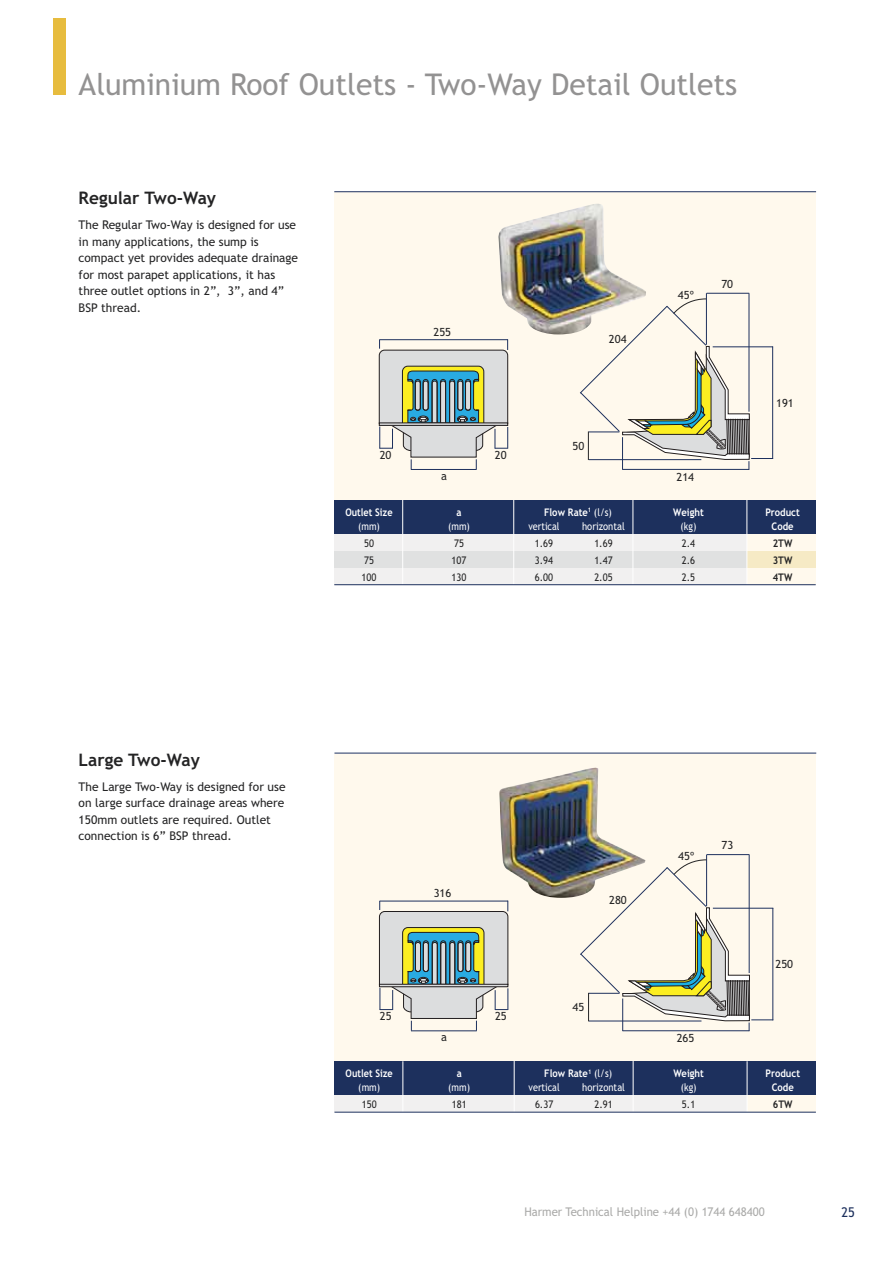
<style>
.page{position:relative;width:893px;height:1263px;background:#fff}
.page>*{position:absolute;margin:0;border:0;box-sizing:border-box;transform-origin:0 0}
.t1{font:30px "Trebuchet MS";color:#939292}
.t2{font:700 17.25px "Trebuchet MS";color:#242425}
.t3{font:13.5px "Trebuchet MS";color:#1d305d;scale:.95 1}
.t4{font:12px/16.5px "Trebuchet MS";color:#242425}
.t5{font:12px "Trebuchet MS";color:#aaaaa9;scale:.95 1}
.t6{font:11.25px "Trebuchet MS";color:#242425}
.t7{font:10.5px "Trebuchet MS";color:#242425;scale:.9 1}
.t8{font:700 10.5px "Trebuchet MS";color:#fff;scale:.9 1}
.t9{font:10.5px "Trebuchet MS";color:#fff;scale:.87 1}
.t10{font:700 10.5px "Trebuchet MS";color:#fff;scale:.87 1}
.t11{font:10.5px "Trebuchet MS";color:#fff;scale:.9 1}
.t12{font:700 10.5px "Trebuchet MS";color:#242425;scale:.9 1}
.s1{font-weight:400}
</style>
<div class="page">
<div style="left:53px;top:18px;width:13px;height:77px;background:#e7bc3e"></div>
<div style="left:334px;top:192px;width:482px;height:311px;background:#fff9ed"></div>
<div style="left:334px;top:500px;width:482px;height:84px;background:#f1f0f0"></div>
<div style="left:747px;top:505px;width:69px;height:79px;background:#fff9ed"></div>
<div style="left:334px;top:500px;width:482px;height:34px;background:#1d305d"></div>
<div style="left:334px;top:551px;width:413px;height:17px;background:#e0e1e1"></div>
<div style="left:747px;top:551px;width:69px;height:17px;background:#f6eac5"></div>
<hr style="left:402px;top:500px;width:1px;height:85px;background:#fff">
<hr style="left:513px;top:500px;width:1px;height:85px;background:#fff">
<hr style="left:632px;top:500px;width:1px;height:85px;background:#fff">
<hr style="left:746px;top:500px;width:1px;height:85px;background:#fff">
<hr style="left:334px;top:584px;width:482px;height:1px;background:#1d305d">
<hr style="left:706px;top:293px;width:43px;height:1px;background:#1d305d">
<hr style="left:706px;top:293px;width:1px;height:52px;background:#1d305d">
<hr style="left:748px;top:293px;width:1px;height:119px;background:#1d305d">
<hr style="left:411px;top:469px;width:65px;height:1px;background:#1d305d">
<svg style="left:379px;top:340px;width:129px;height:129px"></svg>
<hr style="left:379px;top:339px;width:129px;height:1px;background:#1d305d">
<svg style="left:580px;top:298px;width:193px;height:172px"></svg>
<hr style="left:334px;top:191px;width:482px;height:1px;background:#1d305d">
<div style="left:334px;top:754px;width:482px;height:310px;background:#fff9ed"></div>
<hr style="left:707px;top:854px;width:42px;height:1px;background:#1d305d">
<hr style="left:706px;top:855px;width:1px;height:51px;background:#1d305d">
<hr style="left:749px;top:855px;width:1px;height:118px;background:#1d305d">
<svg style="left:379px;top:901px;width:129px;height:130px"></svg>
<hr style="left:380px;top:901px;width:128px;height:1px;background:#1d305d">
<svg style="left:580px;top:859px;width:193px;height:172px"></svg>
<hr style="left:334px;top:753px;width:482px;height:1px;background:#1d305d">
<div style="left:334px;top:1061px;width:482px;height:51px;background:#f1f0f0"></div>
<div style="left:747px;top:1066px;width:69px;height:46px;background:#fff9ed"></div>
<div style="left:334px;top:1061px;width:482px;height:34px;background:#1d305d"></div>
<hr style="left:402px;top:1061px;width:1px;height:51px;background:#fff">
<hr style="left:514px;top:1061px;width:1px;height:51px;background:#fff">
<hr style="left:633px;top:1061px;width:1px;height:51px;background:#fff">
<hr style="left:747px;top:1061px;width:1px;height:51px;background:#fff">
<hr style="left:334px;top:1112px;width:482px;height:1px;background:#1d305d">
<img style="left:498px;top:204px;width:148px;height:130px">
<img style="left:499px;top:768px;width:146px;height:130px">
<h1 class="t1" style="left:79px;top:73px;width:660px">Aluminium Roof Outlets - Two-Way Detail Outlets</h1>
<h2 class="t2" style="left:79px;top:192px;width:139px">Regular Two-Way</h2>
<p class="t4" style="left:79px;top:218px;width:221px">The Regular Two-Way is designed for use in many applications, the sump is compact yet provides adequate drainage for most parapet applications, it has three outlet options in 2”, 3”, and 4” BSP thread.</p>
<p class="t6" style="left:433px;top:327px;width:19px">255</p>
<p class="t6" style="left:609px;top:334px;width:19px">204</p>
<p class="t6" style="left:678px;top:291px;width:17px">45º</p>
<p class="t6" style="left:721px;top:279px;width:13px">70</p>
<p class="t6" style="left:380px;top:450px;width:13px">20</p>
<p class="t6" style="left:495px;top:450px;width:13px">20</p>
<p class="t6" style="left:572px;top:441px;width:13px">50</p>
<p class="t6" style="left:441px;top:471px;width:7px">a</p>
<p class="t6" style="left:676px;top:472px;width:19px">214</p>
<p class="t6" style="left:776px;top:398px;width:19px">191</p>
<p class="t10" style="left:345px;top:508px;width:56px">Outlet Size</p>
<p class="t8" style="left:456px;top:508px;width:7px">a</p>
<p class="t8" style="left:544px;top:508px;width:77px">Flow Rate<sup>1</sup> <span class="s1">(l/s)</span></p>
<p class="t8" style="left:673px;top:508px;width:35px">Weight</p>
<p class="t8" style="left:765px;top:508px;width:40px">Product</p>
<p class="t9" style="left:358px;top:522px;width:27px">(mm)</p>
<p class="t9" style="left:448px;top:522px;width:27px">(mm)</p>
<p class="t9" style="left:528px;top:522px;width:37px">vertical</p>
<p class="t11" style="left:582px;top:522px;width:49px">horizontal</p>
<p class="t9" style="left:680px;top:522px;width:20px">(kg)</p>
<p class="t8" style="left:771px;top:522px;width:26px">Code</p>
<p class="t7" style="left:364px;top:539px;width:12px">50</p>
<p class="t7" style="left:454px;top:539px;width:12px">75</p>
<p class="t7" style="left:535px;top:539px;width:22px">1.69</p>
<p class="t7" style="left:594px;top:539px;width:22px">1.69</p>
<p class="t7" style="left:682px;top:539px;width:16px">2.4</p>
<p class="t12" style="left:773px;top:539px;width:23px">2TW</p>
<p class="t7" style="left:364px;top:556px;width:12px">75</p>
<p class="t7" style="left:452px;top:556px;width:18px">107</p>
<p class="t7" style="left:535px;top:556px;width:22px">3.94</p>
<p class="t7" style="left:594px;top:556px;width:22px">1.47</p>
<p class="t7" style="left:682px;top:556px;width:16px">2.6</p>
<p class="t12" style="left:773px;top:556px;width:23px">3TW</p>
<p class="t7" style="left:362px;top:573px;width:18px">100</p>
<p class="t7" style="left:452px;top:573px;width:18px">130</p>
<p class="t7" style="left:535px;top:573px;width:22px">6.00</p>
<p class="t7" style="left:594px;top:573px;width:22px">2.05</p>
<p class="t7" style="left:682px;top:573px;width:16px">2.5</p>
<p class="t12" style="left:773px;top:573px;width:23px">4TW</p>
<h2 class="t2" style="left:79px;top:753px;width:123px">Large Two-Way</h2>
<p class="t4" style="left:79px;top:779px;width:208px">The Large Two-Way is designed for use on large surface drainage areas where 150mm outlets are required. Outlet connection is 6” BSP thread.</p>
<p class="t6" style="left:434px;top:889px;width:19px">316</p>
<p class="t6" style="left:609px;top:896px;width:19px">280</p>
<p class="t6" style="left:678px;top:852px;width:17px">45º</p>
<p class="t6" style="left:721px;top:841px;width:13px">73</p>
<p class="t6" style="left:380px;top:1012px;width:13px">25</p>
<p class="t6" style="left:495px;top:1012px;width:13px">25</p>
<p class="t6" style="left:573px;top:1003px;width:13px">45</p>
<p class="t6" style="left:441px;top:1033px;width:7px">a</p>
<p class="t6" style="left:677px;top:1034px;width:19px">265</p>
<p class="t6" style="left:775px;top:960px;width:19px">250</p>
<p class="t10" style="left:346px;top:1069px;width:56px">Outlet Size</p>
<p class="t8" style="left:457px;top:1069px;width:7px">a</p>
<p class="t8" style="left:544px;top:1069px;width:77px">Flow Rate<sup>1</sup> <span class="s1">(l/s)</span></p>
<p class="t8" style="left:673px;top:1069px;width:35px">Weight</p>
<p class="t8" style="left:765px;top:1069px;width:40px">Product</p>
<p class="t9" style="left:358px;top:1083px;width:27px">(mm)</p>
<p class="t9" style="left:448px;top:1083px;width:27px">(mm)</p>
<p class="t9" style="left:528px;top:1083px;width:37px">vertical</p>
<p class="t11" style="left:582px;top:1083px;width:49px">horizontal</p>
<p class="t9" style="left:681px;top:1083px;width:20px">(kg)</p>
<p class="t8" style="left:772px;top:1083px;width:26px">Code</p>
<p class="t7" style="left:362px;top:1100px;width:18px">150</p>
<p class="t7" style="left:452px;top:1100px;width:18px">181</p>
<p class="t7" style="left:535px;top:1100px;width:22px">6.37</p>
<p class="t7" style="left:594px;top:1100px;width:22px">2.91</p>
<p class="t7" style="left:682px;top:1100px;width:16px">5.1</p>
<p class="t12" style="left:773px;top:1100px;width:23px">6TW</p>
<p class="t5" style="left:524px;top:1207px;width:255px">Harmer Technical Helpline +44 (0) 1744 648400</p>
<p class="t3" style="left:841px;top:1207px;width:16px">25</p>
</div>
